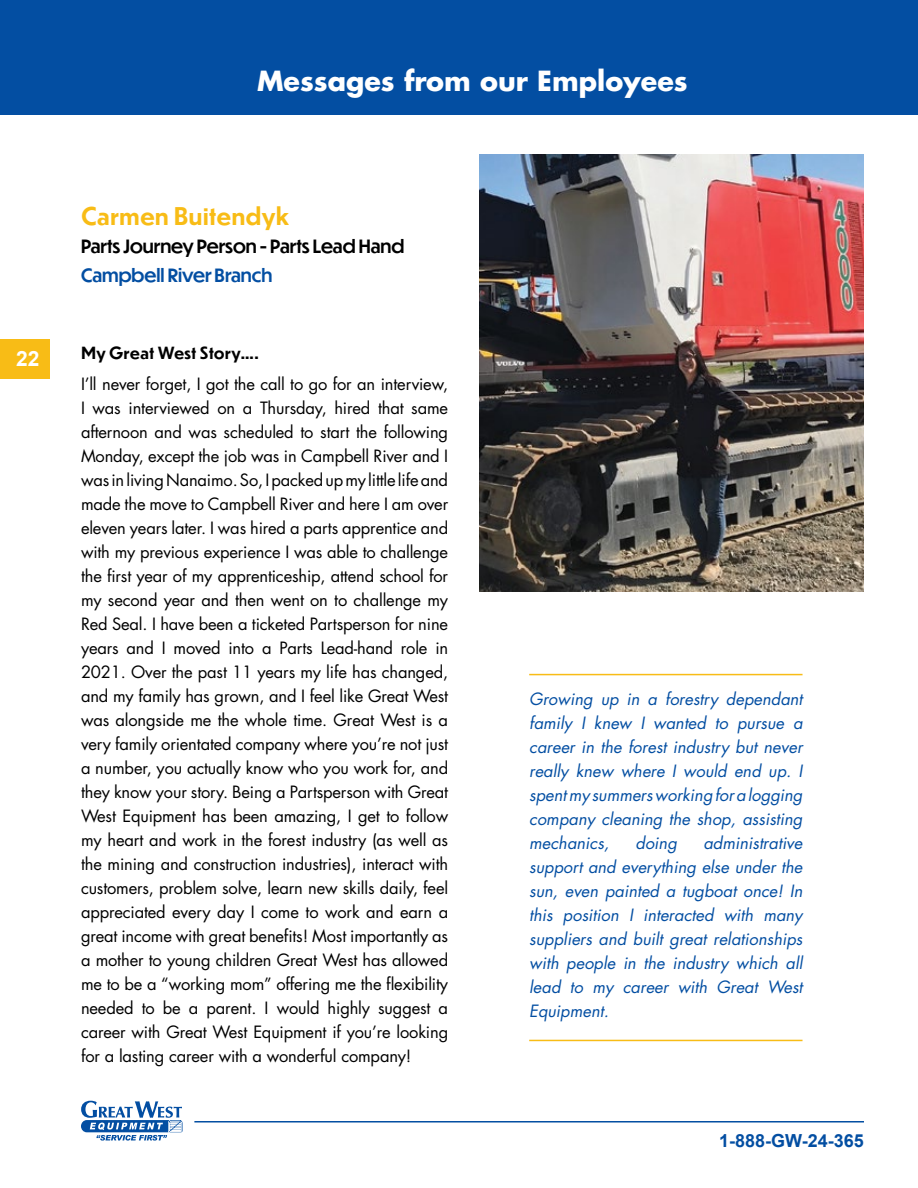
<style>
.page{position:relative;width:918px;height:1188px;background:#fff}
.page>*{position:absolute;margin:0;border:0;box-sizing:border-box;transform-origin:0 0}
.t1{font:700 27px "Futura";color:#fff}
.t2{font:700 24px "Dunbar Text";color:#f8bc16}
.t3{font:700 21px "Arial";color:#fff}
.t4{font:500 18px "Dunbar Tall";color:#000}
.t5{font:500 18px "Dunbar Tall";color:#034ea2}
.t6{font:700 18px "Arial";color:#034ea2}
.t7{font:16.5px/24px "Futura";letter-spacing:-.01em;color:#000;text-align:justify}
.t8{font:italic 16.5px/24px "Futura";color:#034ea2;text-align:justify}
.t9{font:700 16.5px "Dunbar Text";color:#000}
</style>
<div class="page">
<div style="left:0;top:0;width:918px;height:114px;background:#034ea2"></div>
<img style="left:480px;top:154px;width:384px;height:437px">
<hr style="left:529px;top:674px;width:274px;height:1px;background:#f8bc16">
<hr style="left:529px;top:1040px;width:274px;height:1px;background:#f8bc16">
<hr style="left:194px;top:1121px;width:670px;height:2px;background:#034ea2">
<svg style="left:81px;top:1101px;width:102px;height:40px"></svg>
<div style="left:0;top:339px;width:50px;height:40px;background:#f8bc16"></div>
<h1 class="t1" style="left:257px;top:63px;width:432px">Messages from our Employees</h1>
<p class="t3" style="left:16px;top:345px;width:25px">22</p>
<h2 class="t2" style="left:81px;top:198px;width:210px">Carmen Buitendyk</h2>
<p class="t4" style="left:81px;top:233px;width:325px">Parts Journey Person - Parts Lead Hand</p>
<p class="t5" style="left:81px;top:262px;width:193px">Campbell River Branch</p>
<p class="t9" style="left:81px;top:341px;width:180px">My Great West Story….</p>
<p class="t7" style="left:81px;top:372px;width:369px">I’ll never forget, I got the call to go for an interview, I was interviewed on a Thursday, hired that same afternoon and was scheduled to start the following Monday, except the job was in Campbell River and I was in living Nanaimo. So, I packed up my little life and made the move to Campbell River and here I am over eleven years later. I was hired a parts apprentice and with my previous experience I was able to challenge the first year of my apprenticeship, attend school for my second year and then went on to challenge my Red Seal. I have been a ticketed Partsperson for nine years and I moved into a Parts Lead-hand role in 2021. Over the past 11 years my life has changed, and my family has grown, and I feel like Great West was alongside me the whole time. Great West is a very family orientated company where you’re not just a number, you actually know who you work for, and they know your story. Being a Partsperson with Great West Equipment has been amazing, I get to follow my heart and work in the forest industry (as well as the mining and construction industries), interact with customers, problem solve, learn new skills daily, feel appreciated every day I come to work and earn a great income with great benefits! Most importantly as a mother to young children Great West has allowed me to be a “working mom” offering me the flexibility needed to be a parent. I would highly suggest a career with Great West Equipment if you’re looking for a lasting career with a wonderful company!</p>
<p class="t8" style="left:529px;top:687px;width:275px">Growing up in a forestry dependant family I knew I wanted to pursue a career in the forest industry but never really knew where I would end up. I spent my summers working for a logging company cleaning the shop, assisting mechanics,</p>
<p class="t8" style="left:529px;top:831px;width:275px;text-indent:174px">administrative support and everything else under the sun, even painted a tugboat once! In this position I interacted with many suppliers and built great relationships with people in the industry which all lead to my career with Great West Equipment.</p>
<p class="t8" style="left:636px;top:831px;width:43px">doing</p>
<p class="t6" style="left:719px;top:1129px;width:146px">1-888-GW-24-365</p>
</div>
